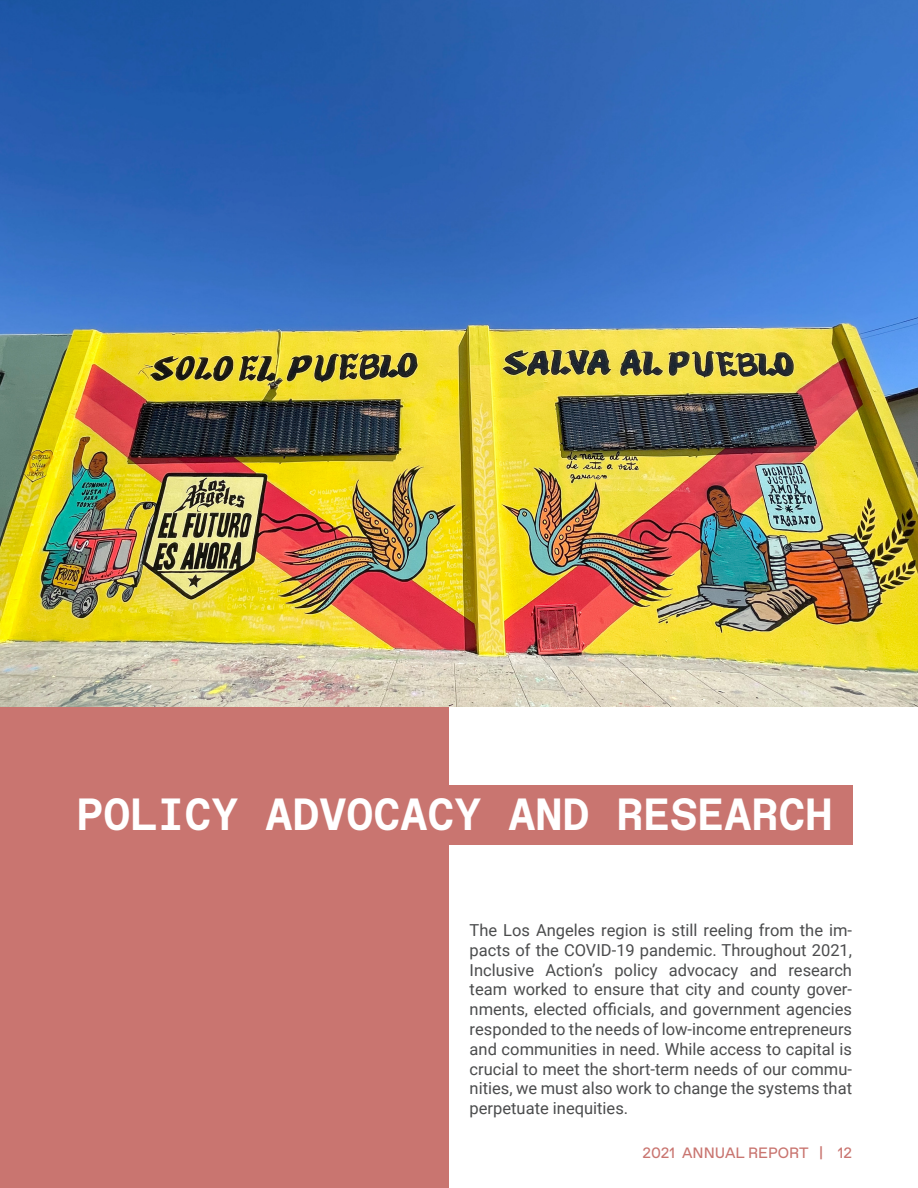
<style>
.page{position:relative;width:918px;height:1188px;background:#fff}
.page>*{position:absolute;margin:0;border:0;box-sizing:border-box;transform-origin:0 0}
.t1{font:700 45px "Favorit Mono";color:#fff}
.t2{font:16.5px/19.8px "Roboto";color:#4b4c4d;text-align:justify}
.t3{font:15px "Favorit";color:#c97570}
</style>
<div class="page">
<div style="left:0;top:706px;width:448px;height:482px;background:#c97570"></div>
<div style="left:67px;top:785px;width:786px;height:59px;background:#c97570"></div>
<img style="left:0;top:0;width:918px;height:706px">
<p class="t1" style="left:77px;top:784px;width:758px">POLICY ADVOCACY AND RESEARCH</p>
<p class="t2" style="left:470px;top:920px;width:384px">The Los Angeles region is still reeling from the im&shy;pacts of the COVID-19 pandemic. Throughout 2021, Inclusive Action’s policy advocacy and research team worked to ensure that city and county gover&shy;nments, elected officials, and government agencies responded to the needs of low-income entrepreneurs and communities in need. While access to capital is crucial to meet the short-term needs of our commu&shy;nities, we must also work to change the systems that perpetuate inequities.</p>
<p class="t3" style="left:642px;top:1143px;width:211px">2021 ANNUAL REPORT | 12</p>
</div>
